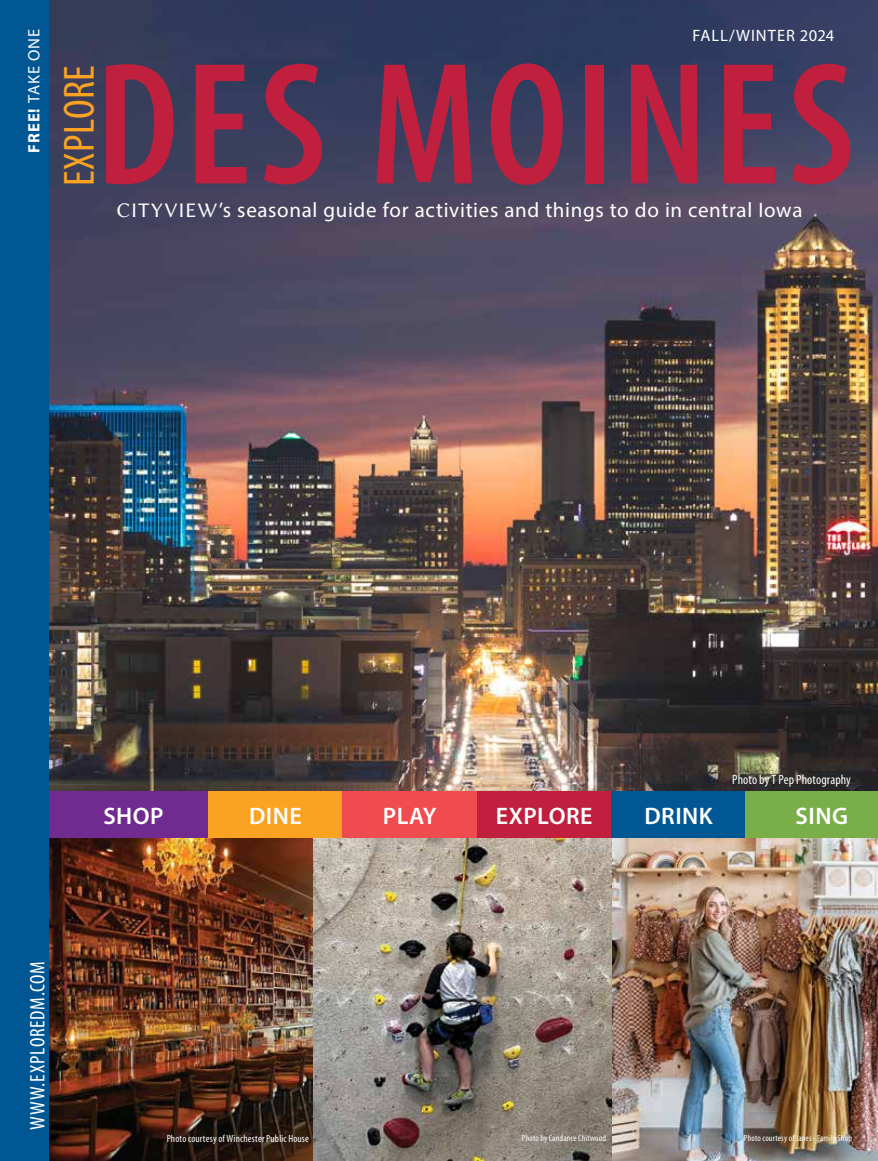
<style>
.page{position:relative;width:878px;height:1161px;background:#fff}
.page>*{position:absolute;margin:0;border:0;box-sizing:border-box;transform-origin:0 0}
.t1{font:600 condensed 176.1px "Myriad Pro";letter-spacing:.04em;color:#c11f3e}
.t2{font:condensed 43.95px "Myriad Pro";letter-spacing:.01em;color:#faa222}
.t3{font:600 24px "Myriad Pro";letter-spacing:.02em;color:#fff}
.t4{font:21px "Myriad Pro";letter-spacing:.03em;color:#fff}
.t5{font:condensed 21px "Myriad Pro";letter-spacing:.035em;color:#fff}
.t6{font:16.5px "Myriad Pro";letter-spacing:.05em;color:#fff}
.t7{font:condensed 13.5px "Myriad Pro";letter-spacing:.005em;color:#fff}
.t8{font:condensed 10.5px "Myriad Pro";letter-spacing:.015em;color:#fff}
.t9{font:condensed 9px "Myriad Pro";letter-spacing:.02em;color:#fff}
.s1{font-weight:700}
.s2{font-family:"Lin Biolinum"}
</style>
<div class="page">
<img style="left:49px;top:838px;width:829px;height:323px">
<img style="left:49px;top:0;width:829px;height:792px">
<div style="left:0;top:0;width:49px;height:1161px;background:#005793"></div>
<div style="left:49px;top:792px;width:159px;height:46px;background:#712b90"></div>
<div style="left:208px;top:792px;width:134px;height:46px;background:#faa222"></div>
<div style="left:342px;top:792px;width:135px;height:46px;background:#f04b4f"></div>
<div style="left:477px;top:792px;width:134px;height:46px;background:#c11f3e"></div>
<div style="left:611px;top:792px;width:134px;height:46px;background:#005793"></div>
<div style="left:745px;top:792px;width:133px;height:46px;background:#7aae49"></div>
<p class="t6" style="left:24px;top:153px;width:126px;rotate:-90deg"><span class="s1">FREE!</span> TAKE ONE</p>
<p class="t6" style="left:692px;top:25px;width:143px">FALL/WINTER 2024</p>
<h2 class="t2" style="left:53px;top:186px;width:122px;rotate:-90deg">EXPLORE</h2>
<h1 class="t1" style="left:96px;top:16px;width:760px">DES MOINES</h1>
<p class="t4" style="left:116px;top:197px;width:687px"><span class="s2">CITYVIEW</span>’s seasonal guide for activities and things to do in central Iowa</p>
<p class="t5" style="left:25px;top:1130px;width:170px;rotate:-90deg">WWW.EXPLOREDM.COM</p>
<p class="t7" style="left:732px;top:772px;width:120px">Photo by T Pep Photography</p>
<p class="t3" style="left:103px;top:801px;width:62px">SHOP</p>
<p class="t3" style="left:249px;top:801px;width:54px">DINE</p>
<p class="t3" style="left:383px;top:801px;width:55px">PLAY</p>
<p class="t3" style="left:496px;top:801px;width:98px">EXPLORE</p>
<p class="t3" style="left:644px;top:801px;width:70px">DRINK</p>
<p class="t3" style="left:795px;top:801px;width:54px">SING</p>
<p class="t8" style="left:167px;top:1132px;width:144px">Photo courtesy of Winchester Public House</p>
<p class="t9" style="left:522px;top:1132px;width:86px">Photo by Candance Chitwood</p>
<p class="t9" style="left:744px;top:1132px;width:109px">Photo courtesy of Janes - Family Shop</p>
</div>
